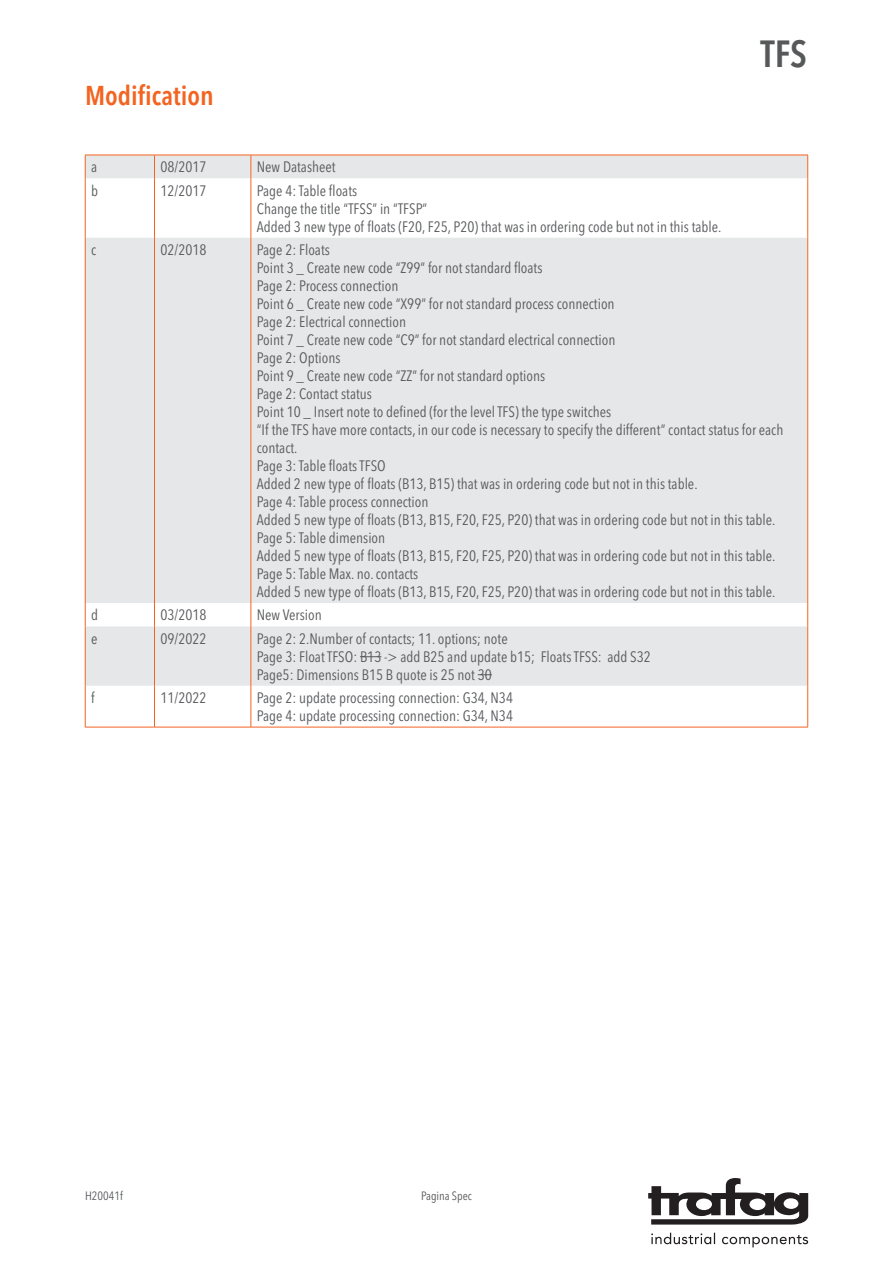
<style>
.page{position:relative;width:893px;height:1263px;background:#fff}
.page>*{position:absolute;margin:0;border:0;box-sizing:border-box;transform-origin:0 0}
.t1{font:600 condensed 37.5px "Avenir Next LT Pro";color:#57585a}
.t2{font:600 condensed 27px "Avenir Next LT Pro";color:#f36421}
.testo_tabelle{font:condensed 15px/18px "Avenir Next LT Pro";color:#57585a}
.t3{font:condensed 12px "Avenir Next LT Pro";color:#57585a}
</style>
<div class="page">
<svg style="left:722px;top:1235px;width:86px;height:12px"></svg>
<svg style="left:651px;top:1233px;width:64px;height:11px"></svg>
<svg style="left:648px;top:1178px;width:160px;height:46px"></svg>
<svg style="left:86px;top:156px;width:721px;height:530px;fill:#e6e7e9"></svg>
<hr style="left:85px;top:155px;width:69px;height:1px;background:#f36421">
<svg style="left:85px;top:155px;width:1px;height:23px"></svg>
<hr style="left:154px;top:155px;width:97px;height:1px;background:#f36421">
<svg style="left:154px;top:155px;width:1px;height:23px"></svg>
<hr style="left:251px;top:155px;width:557px;height:1px;background:#f36421">
<svg style="left:807px;top:155px;width:1px;height:23px"></svg>
<hr style="left:85px;top:178px;width:1px;height:60px;background:#f36421">
<hr style="left:154px;top:178px;width:1px;height:60px;background:#f36421">
<hr style="left:807px;top:178px;width:1px;height:60px;background:#f36421">
<hr style="left:85px;top:238px;width:1px;height:365px;background:#f36421">
<hr style="left:154px;top:238px;width:1px;height:365px;background:#f36421">
<hr style="left:807px;top:238px;width:1px;height:365px;background:#f36421">
<svg style="left:85px;top:603px;width:1px;height:23px"></svg>
<svg style="left:154px;top:603px;width:1px;height:23px"></svg>
<svg style="left:807px;top:603px;width:1px;height:23px"></svg>
<hr style="left:85px;top:626px;width:1px;height:60px;background:#f36421">
<hr style="left:154px;top:626px;width:1px;height:60px;background:#f36421">
<hr style="left:807px;top:626px;width:1px;height:60px;background:#f36421">
<hr style="left:85px;top:686px;width:1px;height:41px;background:#f36421">
<hr style="left:154px;top:686px;width:1px;height:41px;background:#f36421">
<hr style="left:807px;top:686px;width:1px;height:41px;background:#f36421">
<hr style="left:85px;top:727px;width:69px;height:1px;background:#f36421">
<hr style="left:154px;top:727px;width:97px;height:1px;background:#f36421">
<hr style="left:251px;top:727px;width:557px;height:1px;background:#f36421">
<svg style="left:250px;top:155px;width:1px;height:23px"></svg>
<hr style="left:250px;top:178px;width:1px;height:60px;background:#f36421">
<hr style="left:250px;top:238px;width:1px;height:365px;background:#f36421">
<svg style="left:250px;top:603px;width:1px;height:23px"></svg>
<hr style="left:250px;top:626px;width:1px;height:60px;background:#f36421">
<hr style="left:250px;top:686px;width:1px;height:41px;background:#f36421">
<svg style="left:360px;top:656px;width:21px;height:1px"></svg>
<svg style="left:478px;top:674px;width:14px;height:1px"></svg>
<h2 class="t2" style="left:85px;top:80px;width:130px">Modification</h2>
<h1 class="t1" style="left:760px;top:31px;width:48px">TFS</h1>
<p class="testo_tabelle" style="left:91px;top:158px;width:8px">a</p>
<p class="testo_tabelle" style="left:160px;top:158px;width:48px">08/2017</p>
<p class="testo_tabelle" style="left:257px;top:158px;width:80px">New Datasheet</p>
<p class="testo_tabelle" style="left:91px;top:181px;width:8px">b</p>
<p class="testo_tabelle" style="left:160px;top:181px;width:48px">12/2017</p>
<p class="testo_tabelle" style="left:257px;top:181px;width:102px">Page 4: Table floats</p>
<p class="testo_tabelle" style="left:257px;top:199px;width:172px">Change the title “TFSS” in “TFSP”</p>
<p class="testo_tabelle" style="left:257px;top:217px;width:466px">Added 3 new type of floats (F20, F25, P20) that was in ordering code but not in this table.</p>
<p class="testo_tabelle" style="left:91px;top:241px;width:7px">c</p>
<p class="testo_tabelle" style="left:160px;top:241px;width:48px">02/2018</p>
<p class="testo_tabelle" style="left:257px;top:241px;width:75px">Page 2: Floats</p>
<p class="testo_tabelle" style="left:257px;top:259px;width:287px">Point 3 _ Create new code “Z99” for not standard floats</p>
<p class="testo_tabelle" style="left:257px;top:277px;width:143px">Page 2: Process connection</p>
<p class="testo_tabelle" style="left:257px;top:295px;width:359px">Point 6 _ Create new code “X99” for not standard process connection</p>
<p class="testo_tabelle" style="left:257px;top:313px;width:151px">Page 2: Electrical connection</p>
<p class="testo_tabelle" style="left:257px;top:331px;width:360px">Point 7 _ Create new code “C9” for not standard electrical connection</p>
<p class="testo_tabelle" style="left:257px;top:349px;width:85px">Page 2: Options</p>
<p class="testo_tabelle" style="left:257px;top:367px;width:290px">Point 9 _ Create new code “ZZ” for not standard options</p>
<p class="testo_tabelle" style="left:257px;top:385px;width:117px">Page 2: Contact status</p>
<p class="testo_tabelle" style="left:257px;top:403px;width:356px">Point 10 _ Insert note to defined (for the level TFS) the type switches</p>
<p class="testo_tabelle" style="left:257px;top:421px;width:528px">“If the TFS have more contacts, in our code is necessary to specify the different” contact status for each contact.</p>
<p class="testo_tabelle" style="left:257px;top:457px;width:130px">Page 3: Table floats TFSO</p>
<p class="testo_tabelle" style="left:257px;top:475px;width:442px">Added 2 new type of floats (B13, B15) that was in ordering code but not in this table.</p>
<p class="testo_tabelle" style="left:257px;top:493px;width:173px">Page 4: Table process connection</p>
<p class="testo_tabelle" style="left:257px;top:511px;width:520px">Added 5 new type of floats (B13, B15, F20, F25, P20) that was in ordering code but not in this table.</p>
<p class="testo_tabelle" style="left:257px;top:529px;width:130px">Page 5: Table dimension</p>
<p class="testo_tabelle" style="left:257px;top:547px;width:520px">Added 5 new type of floats (B13, B15, F20, F25, P20) that was in ordering code but not in this table.</p>
<p class="testo_tabelle" style="left:257px;top:565px;width:163px">Page 5: Table Max. no. contacts</p>
<p class="testo_tabelle" style="left:257px;top:583px;width:520px">Added 5 new type of floats (B13, B15, F20, F25, P20) that was in ordering code but not in this table.</p>
<p class="testo_tabelle" style="left:91px;top:606px;width:8px">d</p>
<p class="testo_tabelle" style="left:160px;top:606px;width:48px">03/2018</p>
<p class="testo_tabelle" style="left:257px;top:606px;width:66px">New Version</p>
<p class="testo_tabelle" style="left:91px;top:629px;width:8px">e</p>
<p class="testo_tabelle" style="left:160px;top:629px;width:48px">09/2022</p>
<p class="testo_tabelle" style="left:257px;top:629px;width:252px">Page 2: 2.Number of contacts; 11. options; note</p>
<p class="testo_tabelle" style="left:257px;top:647px;width:395px">Page 3: Float TFSO: B13 -&gt; add B25 and update b15; Floats TFSS: add S32</p>
<p class="testo_tabelle" style="left:257px;top:665px;width:236px">Page5: Dimensions B15 B quote is 25 not 30</p>
<p class="testo_tabelle" style="left:91px;top:689px;width:5px">f</p>
<p class="testo_tabelle" style="left:160px;top:689px;width:48px">11/2022</p>
<p class="testo_tabelle" style="left:257px;top:689px;width:258px">Page 2: update processing connection: G34, N34</p>
<p class="testo_tabelle" style="left:257px;top:707px;width:258px">Page 4: update processing connection: G34, N34</p>
<p class="t3" style="left:85px;top:1188px;width:39px">H20041f</p>
<p class="t3" style="left:421px;top:1188px;width:52px">Pagina Spec</p>
</div>
